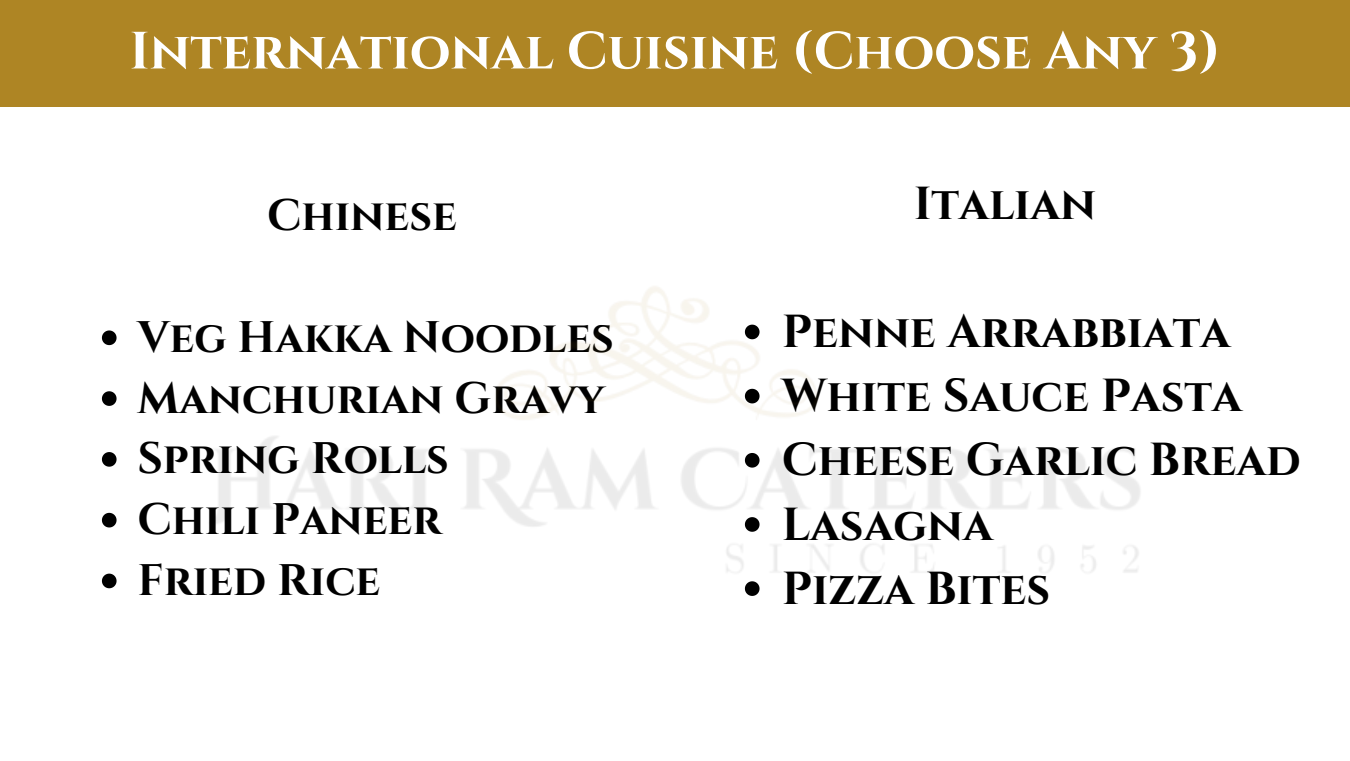
<style>
.page{position:relative;width:1350px;height:761px;background:#fff}
.page>*{position:absolute;margin:0;border:0;box-sizing:border-box;transform-origin:0 0}
.t1{font:700 52.35px "Cinzel";color:#fff}
.t2{font:700 46.2px "Cinzel";color:#000}
.t3{font:700 44.1px "Cinzel";color:#000}
</style>
<div class="page">
<div style="left:0;top:0;width:1350px;height:106px;background:#ae8524"></div>
<img style="left:101px;top:286px;width:1039px;height:310px">
<p class="t1" style="left:129px;top:18px;width:1093px">International Cuisine (Choose Any 3)</p>
<h1 class="t3" style="left:267px;top:187px;width:191px">Chinese</h1>
<h2 class="t3" style="left:137px;top:309px;width:478px">Veg Hakka Noodles</h2>
<p class="t3" style="left:137px;top:370px;width:469px">Manchurian Gravy</p>
<p class="t3" style="left:137px;top:430px;width:313px">Spring Rolls</p>
<p class="t3" style="left:137px;top:491px;width:305px">Chili Paneer</p>
<p class="t3" style="left:137px;top:552px;width:244px">Fried Rice</p>
<p class="t2" style="left:914px;top:174px;width:184px">Italian</p>
<h2 class="t2" style="left:782px;top:302px;width:450px">Penne Arrabbiata</h2>
<p class="t2" style="left:782px;top:366px;width:462px">White Sauce Pasta</p>
<p class="t2" style="left:782px;top:430px;width:520px">Cheese Garlic Bread</p>
<p class="t2" style="left:782px;top:494px;width:213px">Lasagna</p>
<p class="t2" style="left:782px;top:559px;width:270px">Pizza Bites</p>
</div>
